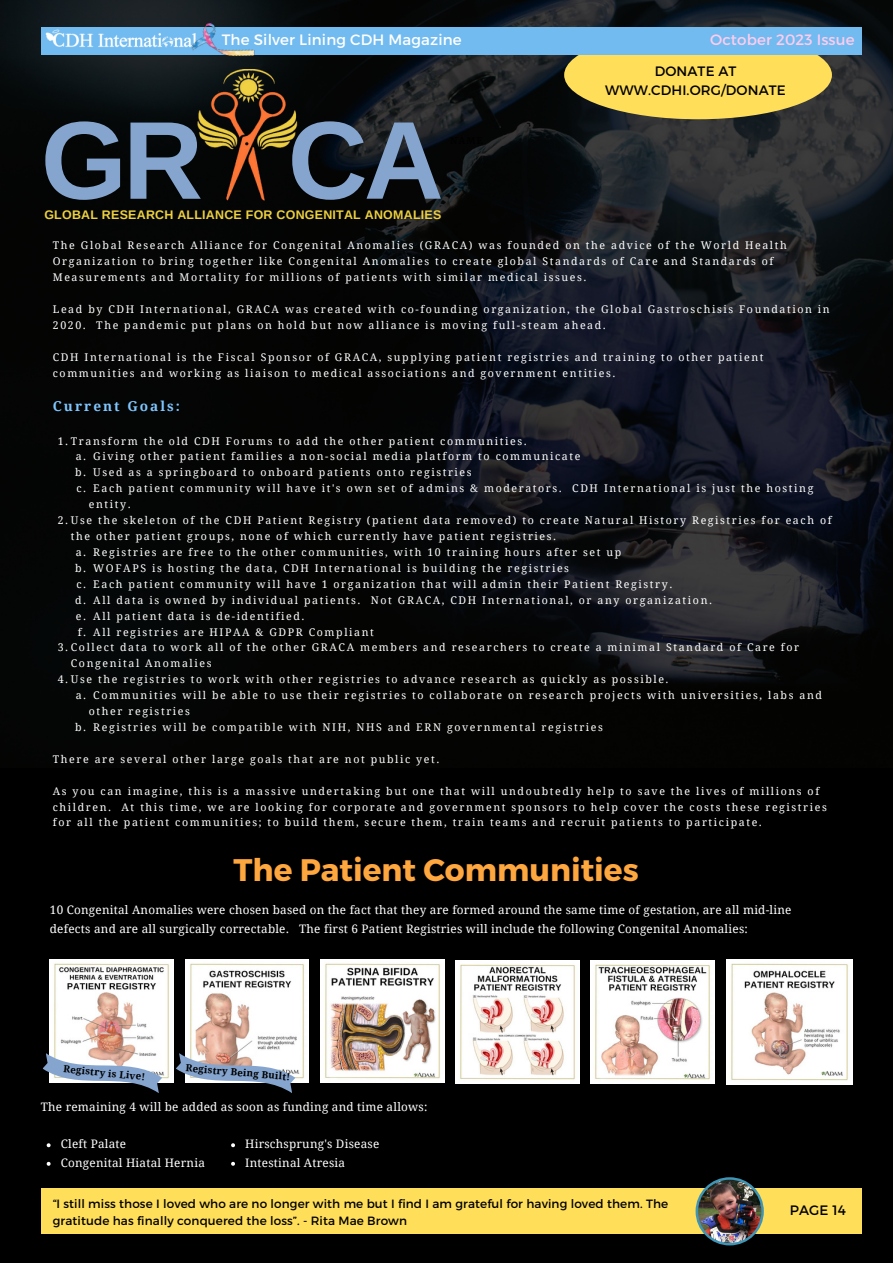
<style>
.page{position:relative;width:893px;height:1264px;background:#fff}
.page>*{position:absolute;margin:0;border:0;box-sizing:border-box;transform-origin:0 0}
.t1{font:700 110.7px "Arimo";color:#85a5cf}
.t2{font:700 31.2px "Montserrat";color:#ffa73f}
.t3{font:15px "Montserrat";letter-spacing:.01em;color:#fff}
.t4{font:15px "Montserrat";letter-spacing:.01em;color:#ffcced}
.t5{font:13.65px/19px "Montserrat";letter-spacing:.01em;color:#000;text-align:center}
.t6{font:700 13.65px "Droid Serif";letter-spacing:.15em;color:#7fc6ff}
.t7{font:700 12.45px "Arimo";letter-spacing:.02em;color:#eed140}
.t8{font:12px/17px "Montserrat";letter-spacing:.01em;color:#000}
.t9{font:11.7px/18.6px "Droid Serif";letter-spacing:.02em;color:#fff}
.t10{font:10.65px/15.9px "Droid Serif";letter-spacing:.15em;color:#fff}
.t11{font:700 9.75px "Droid Serif";color:#000}
</style>
<div class="page">
<div style="left:0;top:0;width:892px;height:1262px;background:#000"></div>
<img style="left:0;top:0;width:892px;height:682px">
<div style="left:41px;top:1188px;width:820px;height:45px;background:#ffde59"></div>
<div style="left:564px;top:31px;width:267px;height:88px;background:#ffde59;border-radius:50%"></div>
<div style="left:41px;top:28px;width:820px;height:27px;background:#72bbf0"></div>
<img style="left:46px;top:29px;width:145px;height:19px">
<img style="left:191px;top:19px;width:70px;height:50px">
<svg style="left:695px;top:1177px;width:68px;height:68px"></svg>
<img style="left:698px;top:1179px;width:63px;height:63px;border-radius:50%">
<img style="left:195px;top:70px;width:106px;height:133px">
<img style="left:50px;top:959px;width:124px;height:123px">
<img style="left:185px;top:959px;width:124px;height:123px">
<img style="left:590px;top:960px;width:124px;height:123px">
<img style="left:726px;top:959px;width:126px;height:125px">
<img style="left:455px;top:960px;width:124px;height:123px">
<img style="left:320px;top:959px;width:124px;height:123px">
<svg style="left:42px;top:1045px;width:122px;height:48px"></svg>
<svg style="left:47px;top:1143px;width:4px;height:4px"></svg>
<svg style="left:47px;top:1161px;width:4px;height:4px"></svg>
<svg style="left:231px;top:1143px;width:4px;height:4px"></svg>
<svg style="left:231px;top:1161px;width:4px;height:4px"></svg>
<svg style="left:176px;top:1045px;width:121px;height:48px"></svg>
<p class="t3" style="left:222px;top:30px;width:241px">The Silver Lining CDH Magazine</p>
<p class="t4" style="left:710px;top:30px;width:146px">October 2023 Issue</p>
<p class="t1" style="left:288px;top:98px;width:157px">CA</p>
<p class="t1" style="left:41px;top:98px;width:164px">GR</p>
<p class="t7" style="left:44px;top:208px;width:398px">GLOBAL RESEARCH ALLIANCE FOR CONGENITAL ANOMALIES</p>
<p class="t5" style="left:605px;top:61px;width:182px">DONATE AT<br>WWW.CDHI.ORG/DONATE</p>
<p class="t10" style="left:53px;top:237px;width:735px">The Global Research Alliance for Congenital Anomalies (GRACA) was founded on the advice of the World Health<br>Organization to bring together like Congenital Anomalies to create global Standards of Care and Standards of<br>Measurements and Mortality for millions of patients with similar medical issues.</p>
<p class="t10" style="left:53px;top:301px;width:778px">Lead by CDH International, GRACA was created with co-founding organization, the Global Gastroschisis Foundation in<br>2020. The pandemic put plans on hold but now alliance is moving full-steam ahead.</p>
<p class="t10" style="left:53px;top:349px;width:712px">CDH International is the Fiscal Sponsor of GRACA, supplying patient registries and training to other patient communities and working as liaison to medical associations and government entities.</p>
<p class="t6" style="left:53px;top:398px;width:129px">Current Goals:</p>
<p class="t10" style="left:58px;top:433px;width:470px">1.Transform the old CDH Forums to add the other patient communities.</p>
<p class="t10" style="left:93px;top:449px;width:488px">Giving other patient families a non-social media platform to communicate</p>
<p class="t10" style="left:93px;top:465px;width:380px">Used as a springboard to onboard patients onto registries</p>
<p class="t10" style="left:89px;top:480px;width:726px;text-indent:4px">Each patient community will have it's own set of admins &amp; moderators. CDH International is just the hosting entity.</p>
<p class="t10" style="left:71px;top:512px;width:762px;text-indent:-13px">2.Use the skeleton of the CDH Patient Registry (patient data removed) to create Natural History Registries for each of the other patient groups, none of which currently have patient registries.</p>
<p class="t10" style="left:93px;top:544px;width:529px">Registries are free to the other communities, with 10 training hours after set up</p>
<p class="t10" style="left:93px;top:560px;width:477px">WOFAPS is hosting the data, CDH International is building the registries</p>
<p class="t10" style="left:93px;top:576px;width:580px">Each patient community will have 1 organization that will admin their Patient Registry.</p>
<p class="t10" style="left:93px;top:592px;width:620px">All data is owned by individual patients. Not GRACA, CDH International, or any organization.</p>
<p class="t10" style="left:93px;top:608px;width:213px">All patient data is de-identified.</p>
<p class="t10" style="left:93px;top:624px;width:282px">All registries are HIPAA &amp; GDPR Compliant</p>
<p class="t10" style="left:71px;top:639px;width:729px;text-indent:-13px">3.Collect data to work all of the other GRACA members and researchers to create a minimal Standard of Care for<br>Congenital Anomalies</p>
<p class="t10" style="left:58px;top:671px;width:612px">4.Use the registries to work with other registries to advance research as quickly as possible.</p>
<p class="t10" style="left:89px;top:687px;width:734px;text-indent:4px">Communities will be able to use their registries to collaborate on research projects with universities, labs and other registries</p>
<p class="t10" style="left:93px;top:719px;width:511px">Registries will be compatible with NIH, NHS and ERN governmental registries</p>
<p class="t10" style="left:75px;top:449px;width:13px;text-align:justify">a. b. c.</p>
<p class="t10" style="left:75px;top:544px;width:13px;text-align:justify">a. b. c. d. e. f.</p>
<p class="t10" style="left:76px;top:687px;width:12px">a.</p>
<p class="t10" style="left:75px;top:719px;width:13px">b.</p>
<p class="t10" style="left:53px;top:751px;width:388px">There are several other large goals that are not public yet.</p>
<p class="t10" style="left:53px;top:783px;width:775px">As you can imagine, this is a massive undertaking but one that will undoubtedly help to save the lives of millions of children. At this time, we are looking for corporate and government sponsors to help cover the costs these registries for all the patient communities; to build them, secure them, train teams and recruit patients to participate.</p>
<p class="t2" style="left:233px;top:849px;width:406px">The Patient Communities</p>
<p class="t9" style="left:50px;top:901px;width:743px">10 Congenital Anomalies were chosen based on the fact that they are formed around the same time of gestation, are all mid-line defects and are all surgically correctable. The first 6 Patient Registries will include the following Congenital Anomalies:</p>
<p class="t11" style="left:64px;top:1062px;width:84px;rotate:6deg">Registry is Live!</p>
<p class="t11" style="left:186px;top:1062px;width:106px;rotate:5deg">Registry Being Built!</p>
<p class="t9" style="left:41px;top:1097px;width:388px">The remaining 4 will be added as soon as funding and time allows:</p>
<p class="t9" style="left:245px;top:1134px;width:136px">Hirschsprung's Disease</p>
<p class="t9" style="left:245px;top:1153px;width:101px">Intestinal Atresia</p>
<p class="t9" style="left:61px;top:1134px;width:67px">Cleft Palate</p>
<p class="t9" style="left:61px;top:1153px;width:146px">Congenital Hiatal Hernia</p>
<p class="t8" style="left:53px;top:1194px;width:617px">“I still miss those I loved who are no longer with me but I find I am grateful for having loved them. The gratitude has finally conquered the loss”. - Rita Mae Brown</p>
<p class="t5" style="left:789px;top:1200px;width:58px">PAGE 14</p>
</div>
